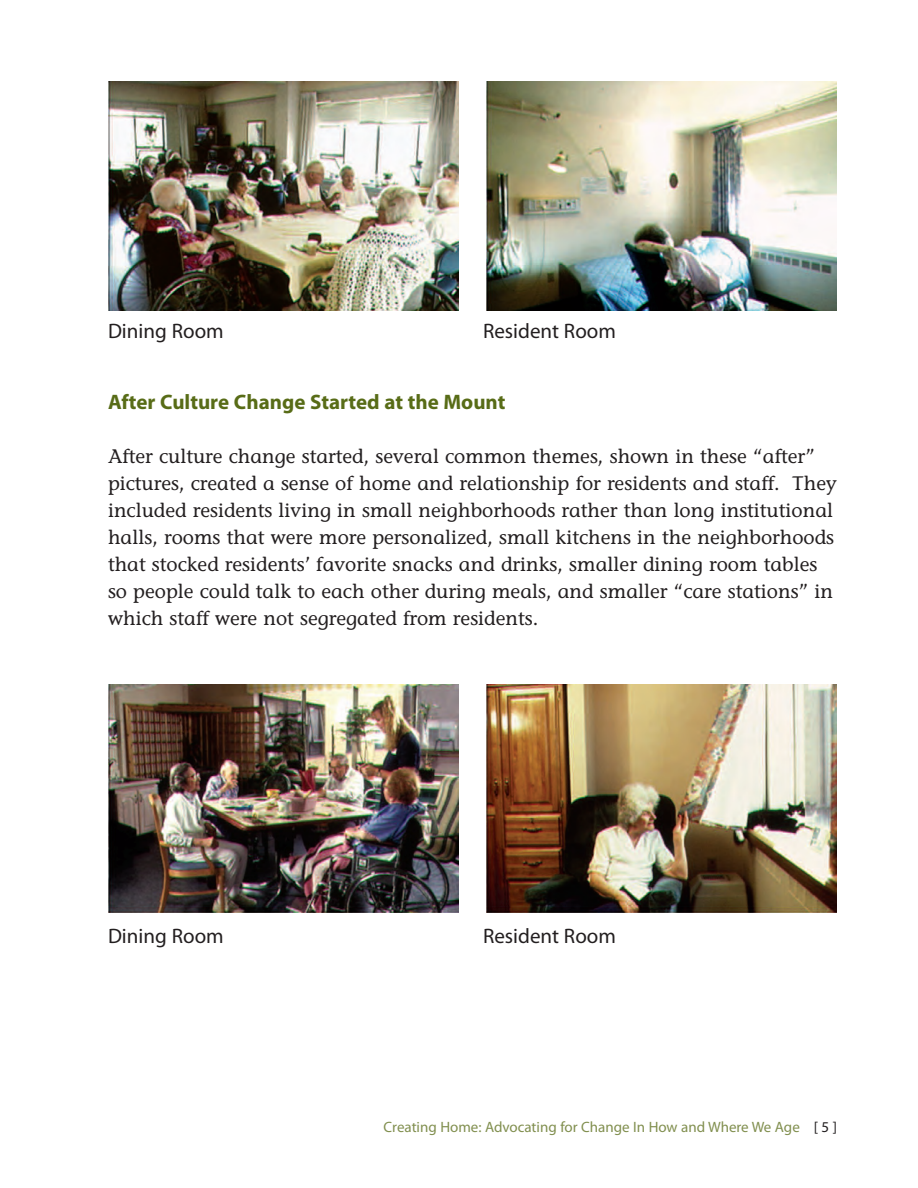
<style>
.page{position:relative;width:918px;height:1188px;background:#fff}
.page>*{position:absolute;margin:0;border:0;box-sizing:border-box;transform-origin:0 0}
.t1{font:21px "Myriad Pro";color:#231f20}
.t2{font:700 21px "Myriad Pro";color:#586c17}
.t3{font:19.5px/27px "Stone Informal";color:#231f20}
.t4{font:15px "Myriad Pro";color:#818f4f}
.s1{color:#231f20}
</style>
<div class="page">
<img style="left:108px;top:81px;width:351px;height:229px">
<img style="left:486px;top:81px;width:351px;height:229px">
<img style="left:108px;top:684px;width:351px;height:229px">
<img style="left:486px;top:684px;width:351px;height:229px">
<p class="t1" style="left:108px;top:323px;width:117px">Dining Room</p>
<p class="t1" style="left:483px;top:323px;width:134px">Resident Room</p>
<p class="t2" style="left:108px;top:394px;width:399px">After Culture Change Started at the Mount</p>
<p class="t3" style="left:108px;top:443px;width:730px">After culture change started, several common themes, shown in these “after” pictures, created a sense of home and relationship for residents and staff. They included residents living in small neighborhoods rather than long institutional halls, rooms that were more personalized, small kitchens in the neighborhoods that stocked residents’ favorite snacks and drinks, smaller dining room tables so people could talk to each other during meals, and smaller “care stations” in which staff were not segregated from residents.</p>
<p class="t1" style="left:108px;top:928px;width:117px">Dining Room</p>
<p class="t1" style="left:483px;top:928px;width:134px">Resident Room</p>
<p class="t4" style="left:384px;top:1121px;width:455px">Creating Home: Advocating for Change In How and Where We Age <span class="s1">[ 5 ]</span></p>
</div>
